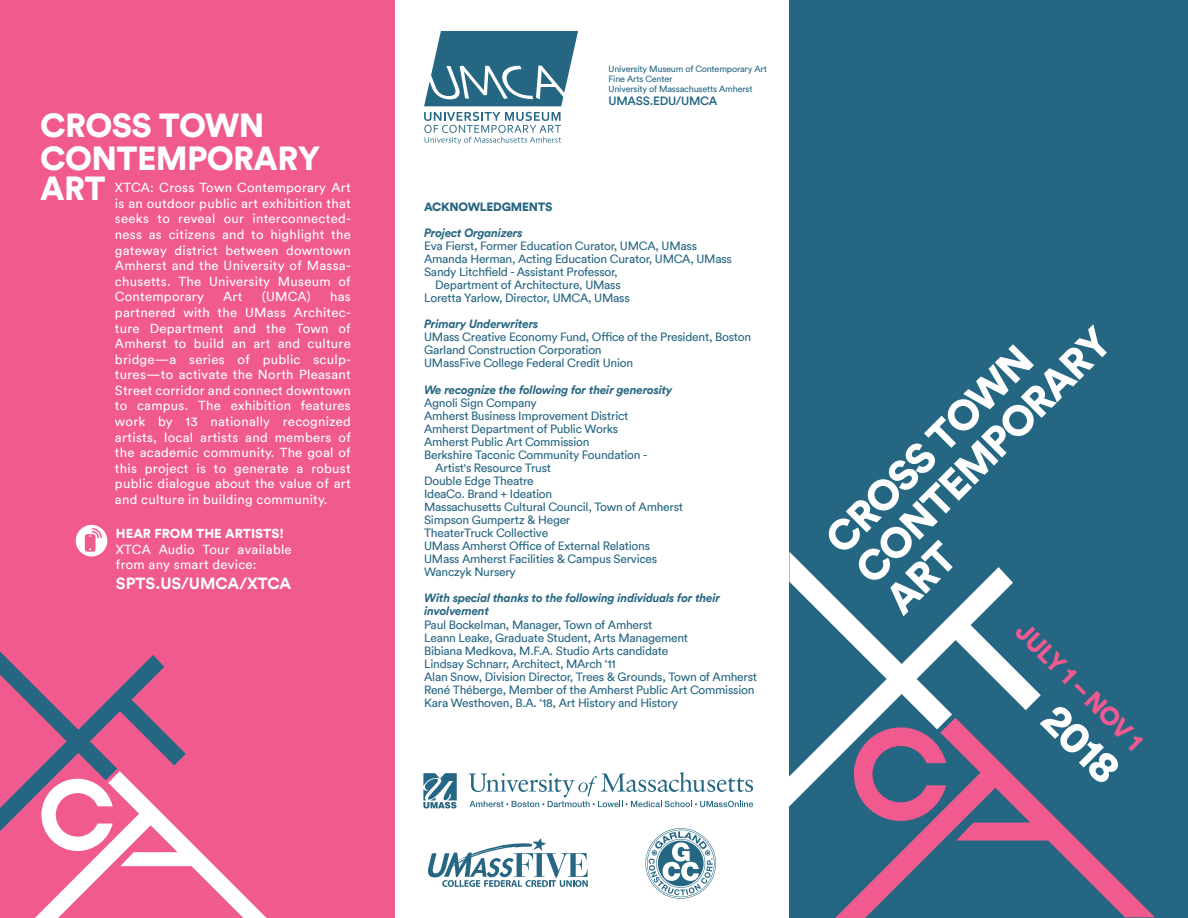
<style>
.page{position:relative;width:1188px;height:918px;background:#fff}
.page>*{position:absolute;margin:0;border:0;box-sizing:border-box;transform-origin:0 0}
.t1{font:900 43.95px "Circular TT";color:#fff}
.t2{font:900 41.85px/42.6px "Circular TT";color:#fff}
.t3{font:900 33.3px/30.3px "Circular TT";letter-spacing:-.02em;color:#fff}
.t4{font:900 25.5px "Circular TT";color:#f05a8f}
.t5{font:700 16.2px "Circular TT";color:#fff}
.t6{font:13.05px/15.6px "Circular TT";letter-spacing:.02em;color:#fff;text-align:justify}
.t7{font:900 13.05px "Circular TT";color:#fff}
.t8{font:12px/13px "Circular TT";letter-spacing:-.02em;color:#256682}
.t9{font:italic 700 12px/13px "Circular TT";letter-spacing:-.02em;color:#256682}
.t10{font:900 12px "Circular TT";letter-spacing:-.02em;color:#256682}
.t11{font:500 12px "Circular TT";letter-spacing:-.02em;color:#256682}
.t12{font:9px/10.1px "Circular TT";letter-spacing:-.02em;color:#256682}
</style>
<div class="page">
<div style="left:0;top:1px;width:395px;height:917px;background:#f05a8f"></div>
<div style="left:790px;top:0;width:398px;height:918px;background:#256682"></div>
<svg style="left:789px;top:552px;width:252px;height:256px"></svg>
<svg style="left:829px;top:718px;width:326px;height:200px"></svg>
<svg style="left:0;top:651px;width:267px;height:267px"></svg>
<div style="left:76px;top:525px;width:31px;height:31px;background:#fff;border-radius:50%"></div>
<div style="left:85px;top:534px;width:11px;height:18px;background:#f05a8f;border-radius:2px"></div>
<svg style="left:89px;top:528px;width:13px;height:10px"></svg>
<svg style="left:424px;top:31px;width:154px;height:75px"></svg>
<svg style="left:424px;top:112px;width:137px;height:33px"></svg>
<svg style="left:423px;top:773px;width:34px;height:35px"></svg>
<svg style="left:469px;top:772px;width:284px;height:35px"></svg>
<svg style="left:428px;top:838px;width:160px;height:49px"></svg>
<svg style="left:645px;top:828px;width:71px;height:71px"></svg>
<h3 class="t3" style="left:40px;top:110px;width:226px">CROSS TOWN</h3>
<h3 class="t3" style="left:40px;top:142px;width:281px">CONTEMPORARY<br>ART</h3>
<p class="t6" style="left:115px;top:180px;width:237px">XTCA: Cross Town Contemporary Art is an outdoor public art exhibition that seeks to reveal our interconnected&shy;ness as citizens and to highlight the gateway district between downtown Amherst and the University of Massa&shy;chusetts. The University Museum of Contemporary</p>
<p class="t6" style="left:223px;top:289px;width:21px">Art</p>
<p class="t6" style="left:262px;top:289px;width:51px">(UMCA)</p>
<p class="t6" style="left:115px;top:289px;width:237px;text-indent:215px">has partnered with the UMass Architec&shy;ture Department and the Town of Amherst to build an art and culture bridge—a series of public sculp&shy;tures—to activate the North Pleasant Street corridor and connect downtown to campus. The exhibition features work by 13 nationally recognized artists, local artists and members of the academic community. The goal of this project is to generate a robust public dialogue about the value of art and culture in building community.</p>
<p class="t7" style="left:116px;top:525px;width:169px">HEAR FROM THE ARTISTS!</p>
<p class="t6" style="left:116px;top:541px;width:177px">XTCA Audio Tour available from any smart device:</p>
<h3 class="t5" style="left:116px;top:573px;width:177px">SPTS.US/UMCA/XTCA</h3>
<p class="t12" style="left:609px;top:64px;width:160px">University Museum of Contemporary Art<br>Fine Arts Center<br>University of Massachusetts Amherst</p>
<p class="t11" style="left:609px;top:94px;width:110px">UMASS.EDU/UMCA</p>
<p class="t10" style="left:424px;top:199px;width:130px">ACKNOWLEDGMENTS</p>
<p class="t9" style="left:424px;top:226px;width:100px">Project Organizers</p>
<p class="t8" style="left:424px;top:239px;width:275px">Eva Fierst, Former Education Curator, UMCA, UMass</p>
<p class="t8" style="left:424px;top:252px;width:309px">Amanda Herman, Acting Education Curator, UMCA, UMass</p>
<p class="t8" style="left:424px;top:265px;width:195px">Sandy Litchfield - Assistant Professor,</p>
<p class="t8" style="left:435px;top:278px;width:187px">Department of Architecture, UMass</p>
<p class="t8" style="left:424px;top:291px;width:207px">Loretta Yarlow, Director, UMCA, UMass</p>
<p class="t9" style="left:424px;top:317px;width:116px">Primary Underwriters</p>
<p class="t8" style="left:424px;top:331px;width:329px">UMass Creative Economy Fund, Office of the President, Boston<br>Garland Construction Corporation<br>UMassFive College Federal Credit Union</p>
<p class="t9" style="left:424px;top:383px;width:250px">We recognize the following for their generosity</p>
<p class="t8" style="left:424px;top:396px;width:114px">Agnoli Sign Company</p>
<p class="t8" style="left:424px;top:409px;width:206px">Amherst Business Improvement District</p>
<p class="t8" style="left:424px;top:422px;width:196px">Amherst Department of Public Works</p>
<p class="t8" style="left:424px;top:435px;width:167px">Amherst Public Art Commission</p>
<p class="t8" style="left:424px;top:448px;width:225px">Berkshire Taconic Community Foundation -</p>
<p class="t8" style="left:435px;top:461px;width:117px">Artist's Resource Trust</p>
<p class="t8" style="left:424px;top:474px;width:111px">Double Edge Theatre</p>
<p class="t8" style="left:424px;top:487px;width:130px">IdeaCo. Brand + Ideation</p>
<p class="t8" style="left:424px;top:500px;width:261px">Massachusetts Cultural Council, Town of Amherst</p>
<p class="t8" style="left:424px;top:513px;width:148px">Simpson Gumpertz &amp; Heger</p>
<p class="t8" style="left:424px;top:526px;width:126px">TheaterTruck Collective</p>
<p class="t8" style="left:424px;top:539px;width:228px">UMass Amherst Office of External Relations</p>
<p class="t8" style="left:424px;top:552px;width:235px">UMass Amherst Facilities &amp; Campus Services</p>
<p class="t8" style="left:424px;top:565px;width:93px">Wanczyk Nursery</p>
<p class="t9" style="left:424px;top:591px;width:298px">With special thanks to the following individuals for their involvement</p>
<p class="t8" style="left:424px;top:618px;width:335px">Paul Bockelman, Manager, Town of Amherst<br>Leann Leake, Graduate Student, Arts Management<br>Bibiana Medkova, M.F.A. Studio Arts candidate<br>Lindsay Schnarr, Architect, MArch ‘11<br>Alan Snow, Division Director, Trees &amp; Grounds, Town of Amherst René Théberge, Member of the Amherst Public Art Commission Kara Westhoven, B.A. ‘18, Art History and History</p>
<h3 class="t4" style="left:1032px;top:615px;width:169px;rotate:45deg">JULY 1 – NOV 1</h3>
<h2 class="t2" style="left:817px;top:530px;width:343px;rotate:-45deg">CROSS TOWN<br>CONTEMPORARY<br>ART</h2>
<h1 class="t1" style="left:1070px;top:691px;width:92px;rotate:45deg">2018</h1>
</div>
